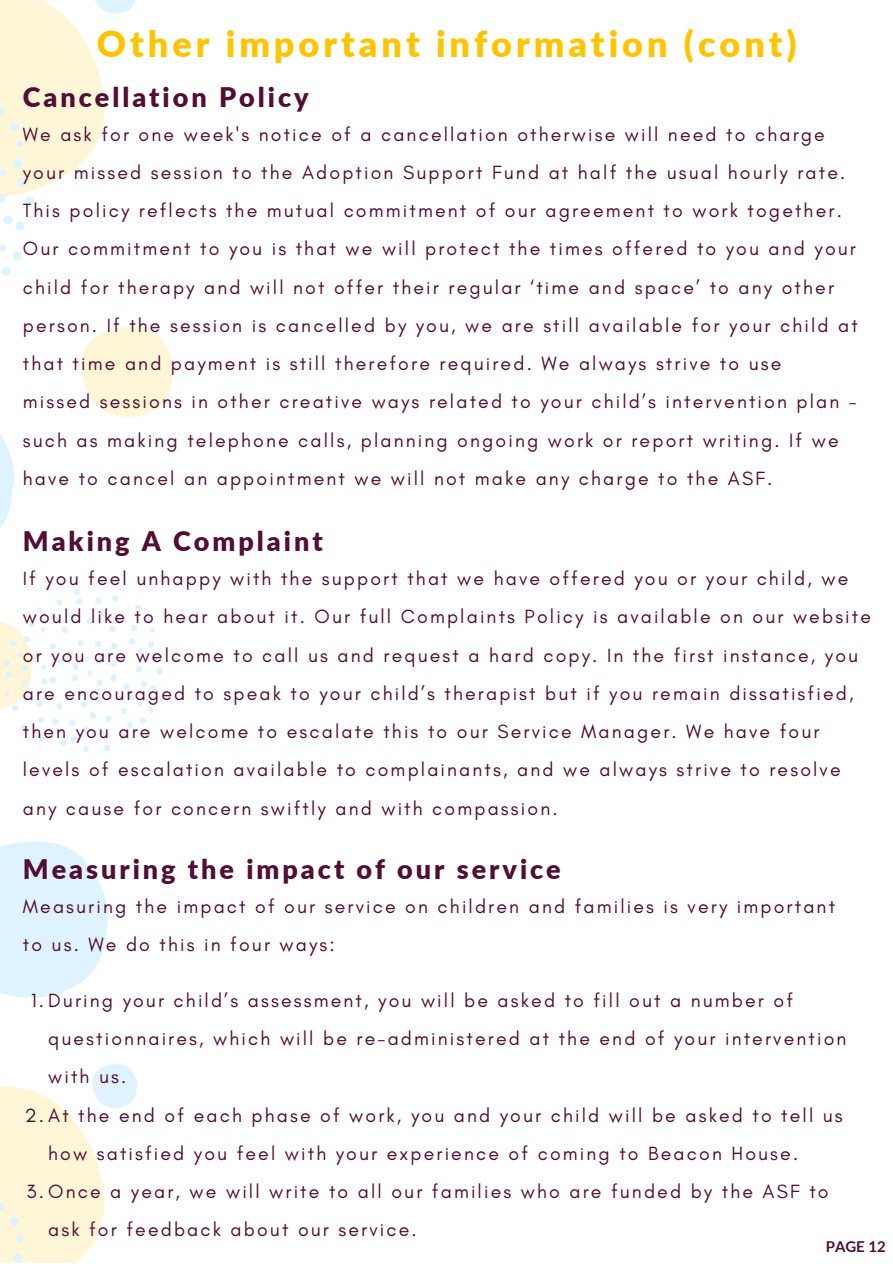
<style>
.page{position:relative;width:893px;height:1264px;background:#fff}
.page>*{position:absolute;margin:0;border:0;box-sizing:border-box;transform-origin:0 0}
.t1{font:900 36px "Lato";letter-spacing:.11em;color:#ffc400}
.t2{font:900 27px "Lato";letter-spacing:.11em;color:#520e35}
.t3{font:19.5px/38.2px "Glacial Indifference";letter-spacing:.11em;color:#520e35}
.t4{font:700 15px "Lato";color:#520e35}
</style>
<div class="page">
<svg style="left:0;top:244px;width:22px;height:32px"></svg>
<svg style="left:0;top:0;width:136px;height:231px"></svg>
<svg style="left:81px;top:327px;width:92px;height:90px"></svg>
<svg style="left:0;top:434px;width:15px;height:95px"></svg>
<svg style="left:0;top:841px;width:108px;height:157px;background:#e3f4ff"></svg>
<svg style="left:0;top:1064px;width:137px;height:198px"></svg>
<svg style="left:0;top:588px;width:163px;height:164px"></svg>
<h1 class="t1" style="left:97px;top:21px;width:701px">Other important information (cont)</h1>
<h2 class="t2" style="left:23px;top:80px;width:287px">Cancellation Policy</h2>
<p class="t3" style="left:23px;top:115px;width:836px">We ask for one week's notice of a cancellation otherwise will need to charge your missed session to the Adoption Support Fund at half the usual hourly rate.<br>This policy reflects the mutual commitment of our agreement to work together.<br>Our commitment to you is that we will protect the times offered to you and your child for therapy and will not offer their regular ‘time and space’ to any other person. If the session is cancelled by you, we are still available for your child at that time and payment is still therefore required. We always strive to use<br>missed sessions in other creative ways related to your child’s intervention plan - such as making telephone calls, planning ongoing work or report writing. If we have to cancel an appointment we will not make any charge to the ASF.</p>
<h2 class="t2" style="left:23px;top:524px;width:301px">Making A Complaint</h2>
<p class="t3" style="left:23px;top:559px;width:849px">If you feel unhappy with the support that we have offered you or your child, we would like to hear about it. Our full Complaints Policy is available on our website or you are welcome to call us and request a hard copy. In the first instance, you are encouraged to speak to your child’s therapist but if you remain dissatisfied, then you are welcome to escalate this to our Service Manager. We have four levels of escalation available to complainants, and we always strive to resolve any cause for concern swiftly and with compassion.</p>
<h2 class="t2" style="left:23px;top:852px;width:539px">Measuring the impact of our service</h2>
<p class="t3" style="left:23px;top:887px;width:813px">Measuring the impact of our service on children and families is very important to us. We do this in four ways:</p>
<p class="t3" style="left:31px;top:981px;width:763px">1.During your child’s assessment, you will be asked to fill out a number of</p>
<p class="t3" style="left:48px;top:1019px;width:799px">questionnaires, which will be re-administered at the end of your intervention</p>
<p class="t3" style="left:48px;top:1057px;width:80px">with us.</p>
<p class="t3" style="left:25px;top:1095px;width:819px">2.At the end of each phase of work, you and your child will be asked to tell us</p>
<p class="t3" style="left:48px;top:1133px;width:751px">how satisfied you feel with your experience of coming to Beacon House.</p>
<p class="t3" style="left:27px;top:1172px;width:803px">3.Once a year, we will write to all our families who are funded by the ASF to</p>
<p class="t3" style="left:48px;top:1210px;width:370px">ask for feedback about our service.</p>
<p class="t4" style="left:825px;top:1236px;width:62px">PAGE 12</p>
</div>
